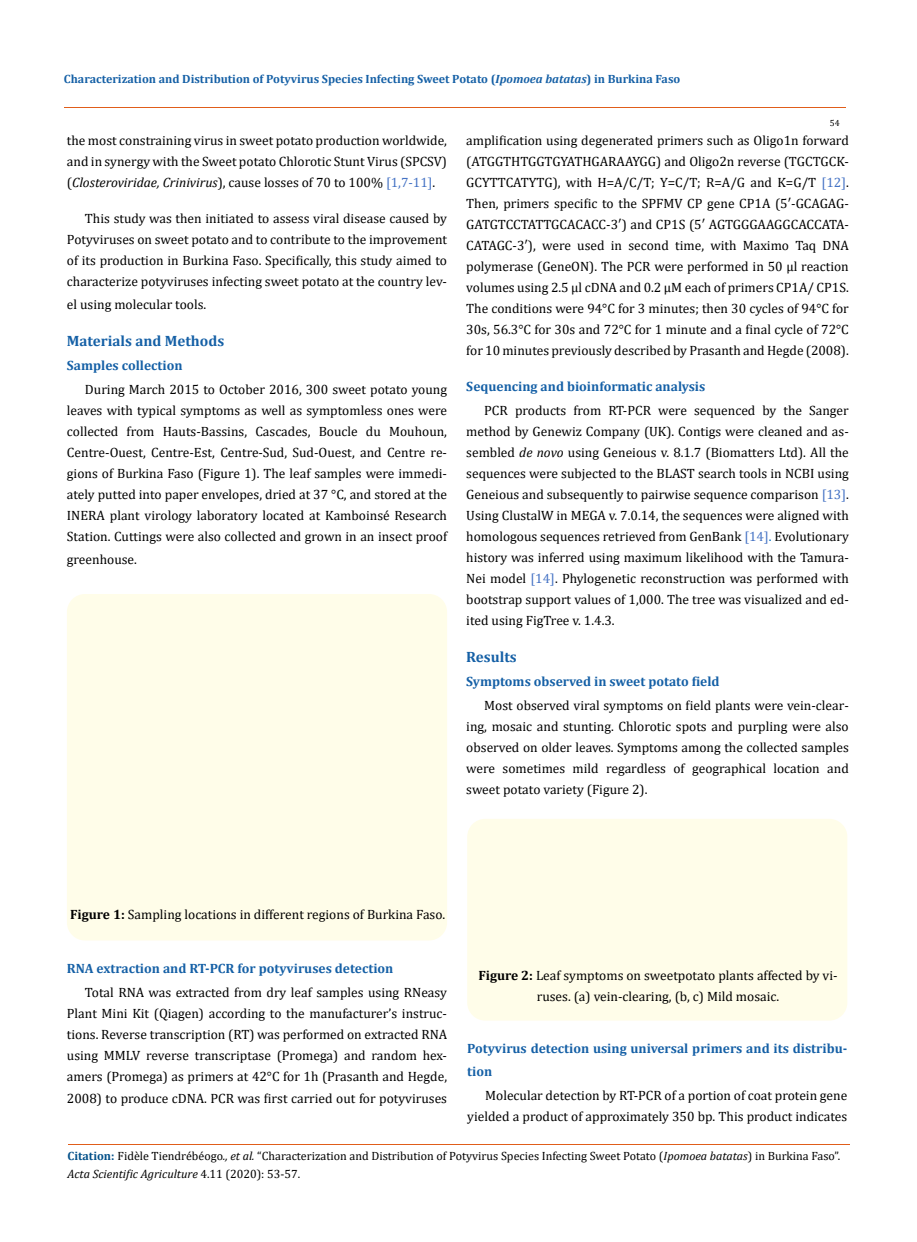
<style>
.page{position:relative;width:917px;height:1242px;background:#fff}
.page>*{position:absolute;margin:0;border:0;box-sizing:border-box;transform-origin:0 0}
.t1{font:700 15px "Cambria";color:#1560a6}
.t2{font:13.5px/21px "Cambria";color:#000;text-align:justify}
.t3{font:700 13.5px/22.5px "Cambria";color:#1560a6}
.t4{font:12px/18px "Cambria";color:#000}
.t5{font:700 12px "Cambria";color:#1560a6}
.t6{font:9px "Cambria";color:#000}
.s1{font-style:italic}
.s2{color:#4472c4}
.s3{color:#0070c0}
.s4{font-weight:700}
.s5{font-weight:700;color:#035089}
</style>
<div class="page">
<div style="left:67px;top:594px;width:380px;height:346px;background:#fffde9;border-radius:18px"></div>
<div style="left:467px;top:819px;width:380px;height:202px;background:#fffde9;border-radius:18px"></div>
<hr style="left:64px;top:108px;width:781px;height:1px;background:#e05d1a">
<hr style="left:68px;top:1144px;width:781px;height:1px;background:#e05d1a">
<p class="t5" style="left:64px;top:70px;width:618px">Characterization and Distribution of Potyvirus Species Infecting Sweet Potato (<span class="s1">Ipomoea batatas</span>) in Burkina Faso</p>
<p class="t6" style="left:829px;top:118px;width:11px">54</p>
<p class="t2" style="left:67px;top:130px;width:381px">the most constraining virus in sweet potato production worldwide, and in synergy with the Sweet potato Chlorotic Stunt Virus (SPCSV) (<span class="s1">Closteroviridae, Crinivirus</span>), cause losses of 70 to 100% <span class="s2">[1,7-11]</span>.</p>
<p class="t2" style="left:67px;top:208px;width:381px;text-indent:18px">This study was then initiated to assess viral disease caused by Potyviruses on sweet potato and to contribute to the improvement of its production in Burkina Faso. Specifically, this study aimed to characterize potyviruses infecting sweet potato at the country lev-</p>
<p class="t2" style="left:67px;top:294px;width:141px">el using molecular tools.</p>
<p class="t1" style="left:67px;top:331px;width:159px">Materials and Methods</p>
<p class="t3" style="left:67px;top:354px;width:117px">Samples collection</p>
<p class="t2" style="left:67px;top:379px;width:381px;text-indent:18px">During March 2015 to October 2016, 300 sweet potato young leaves with typical symptoms as well as symptomless ones were collected from Hauts-Bassins, Cascades, Boucle du Mouhoun, Centre-Ouest, Centre-Est, Centre-Sud, Sud-Ouest, and Centre re&shy;gions of Burkina Faso (Figure 1). The leaf samples were immedi&shy;ately putted into paper envelopes, dried at 37 °C, and stored at the INERA plant virology laboratory located at Kamboinsé Research Station. Cuttings were also collected and grown in an insect proof</p>
<p class="t2" style="left:67px;top:549px;width:71px">greenhouse.</p>
<p class="t2" style="left:466px;top:130px;width:384px">amplification using degenerated primers such as Oligo1n forward (ATGGTHTGGTGYATHGARAAYGG) and Oligo2n reverse (TGCTGCK-GCYTTCATYTG), with H=A/C/T; Y=C/T; R=A/G and K=G/T <span class="s2">[12]</span>.<br>Then, primers specific to the SPFMV CP gene CP1A (5′-GCAGAG-GATGTCCTATTGCACACC-3′) and CP1S (5′ AGTGGGAAGGCACCATA-CATAGC-3′), were used in second time, with Maximo Taq DNA polymerase (GeneON). The PCR were performed in 50 µl reaction volumes using 2.5 µl cDNA and 0.2 µM each of primers CP1A/ CP1S.<br>The conditions were 94°C for 3 minutes; then 30 cycles of 94°C for 30s, 56.3°C for 30s and 72°C for 1 minute and a final cycle of 72°C for 10 minutes previously described by Prasanth and Hegde (2008).</p>
<p class="t3" style="left:466px;top:374px;width:240px">Sequencing and bioinformatic analysis</p>
<p class="t2" style="left:466px;top:400px;width:384px;text-indent:18px">PCR products from RT-PCR were sequenced by the Sanger method by Genewiz Company (UK). Contigs were cleaned and as&shy;sembled <span class="s1">de novo</span> using Geneious v. 8.1.7 (Biomatters Ltd). All the sequences were subjected to the BLAST search tools in NCBI using Geneious and subsequently to pairwise sequence comparison <span class="s2">[13]</span>.<br>Using ClustalW in MEGA v. 7.0.14, the sequences were aligned with homologous sequences retrieved from GenBank <span class="s2">[14]</span><span class="s3">.</span> Evolutionary history was inferred using maximum likelihood with the Tamura-Nei model <span class="s2">[14]</span>. Phylogenetic reconstruction was performed with bootstrap support values of 1,000. The tree was visualized and ed&shy;ited using FigTree v. 1.4.3.</p>
<p class="t1" style="left:466px;top:646px;width:52px">Results</p>
<p class="t3" style="left:466px;top:670px;width:255px">Symptoms observed in sweet potato field</p>
<p class="t2" style="left:466px;top:695px;width:384px;text-indent:18px">Most observed viral symptoms on field plants were vein-clear&shy;ing, mosaic and stunting. Chlorotic spots and purpling were also observed on older leaves. Symptoms among the collected samples were sometimes mild regardless of geographical location and sweet potato variety (Figure 2).</p>
<p class="t2" style="left:70px;top:903px;width:376px"><span class="s4">Figure 1:</span> Sampling locations in different regions of Burkina Faso.</p>
<p class="t3" style="left:67px;top:957px;width:328px">RNA extraction and RT-PCR for potyviruses detection</p>
<p class="t2" style="left:67px;top:982px;width:381px;text-indent:18px">Total RNA was extracted from dry leaf samples using RNeasy Plant Mini Kit (Qiagen) according to the manufacturer’s instruc&shy;tions. Reverse transcription (RT) was performed on extracted RNA using MMLV reverse transcriptase (Promega) and random hex&shy;amers (Promega) as primers at 42°C for 1h (Prasanth and Hegde, 2008) to produce cDNA. PCR was first carried out for potyviruses</p>
<p class="t2" style="left:478px;top:965px;width:361px;text-align:center"><span class="s4">Figure 2:</span> Leaf symptoms on sweetpotato plants affected by vi&shy;ruses. (a) vein-clearing, (b, c) Mild mosaic.</p>
<p class="t3" style="left:467px;top:1037px;width:381px">Potyvirus detection using universal primers and its distribu&shy;tion</p>
<p class="t2" style="left:467px;top:1084px;width:381px;text-align:right">Molecular detection by RT-PCR of a portion of coat protein gene yielded a product of approximately 350 bp. This product indicates</p>
<p class="t4" style="left:68px;top:1147px;width:774px"><span class="s5">Citation:</span> Fidèle Tiendrébéogo<span class="s1">., et al.</span> “Characterization and Distribution of Potyvirus Species Infecting Sweet Potato (<span class="s1">Ipomoea batatas</span>) in Burkina Faso”.<br><span class="s1">Acta Scientific Agriculture</span> 4.11 (2020): 53-57.</p>
</div>
